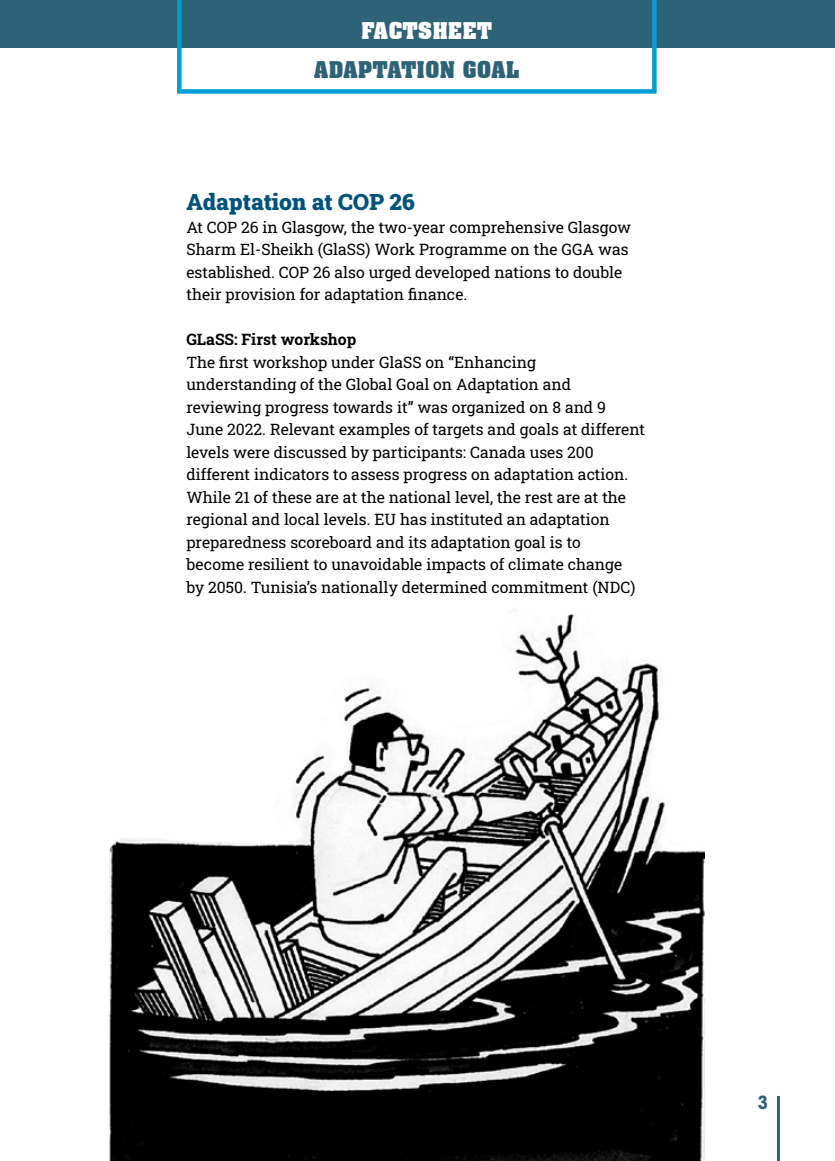
<style>
.page{position:relative;width:835px;height:1161px;background:#fff}
.page>*{position:absolute;margin:0;border:0;box-sizing:border-box;transform-origin:0 0}
.t1{font:900 22.5px "Roboto Slab";color:#00537b}
.t2{font:700 22.5px "Aachen BT";color:#2e6377}
.t3{font:700 22.5px "Aachen BT";color:#fff}
.t4{font:700 condensed 18px "ITC Avant Garde Std";color:#2e6377}
.t5{font:15.75px/22.5px "Roboto Slab";color:#000}
.t6{font:700 15.75px "Roboto Slab";color:#000}
</style>
<div class="page">
<div style="left:0;top:0;width:835px;height:48px;background:#2e6377"></div>
<svg style="left:177px;top:0;width:480px;height:94px"></svg>
<hr style="left:777px;top:1096px;width:3px;height:65px;background:#2e6377">
<img style="left:109px;top:609px;width:595px;height:552px">
<h1 class="t3" style="left:361px;top:17px;width:133px">FACTSHEET</h1>
<h1 class="t2" style="left:314px;top:56px;width:207px">ADAPTATION GOAL</h1>
<h1 class="t1" style="left:186px;top:187px;width:230px">Adaptation at COP 26</h1>
<p class="t5" style="left:186px;top:215px;width:446px">At COP 26 in Glasgow, the two-year comprehensive Glasgow Sharm El-Sheikh (GlaSS) Work Programme on the GGA was established. COP 26 also urged developed nations to double their provision for adaptation finance.</p>
<p class="t6" style="left:186px;top:329px;width:171px">GLaSS: First workshop</p>
<p class="t5" style="left:186px;top:350px;width:460px">The first workshop under GlaSS on “Enhancing understanding of the Global Goal on Adaptation and reviewing progress towards it” was organized on 8 and 9<br>June 2022. Relevant examples of targets and goals at different levels were discussed by participants: Canada uses 200 different indicators to assess progress on adaptation action.<br>While 21 of these are at the national level, the rest are at the regional and local levels. EU has instituted an adaptation preparedness scoreboard and its adaptation goal is to<br>become resilient to unavoidable impacts of climate change<br>by 2050. Tunisia’s nationally determined commitment (NDC)</p>
<p class="t4" style="left:758px;top:1091px;width:12px">3</p>
</div>
